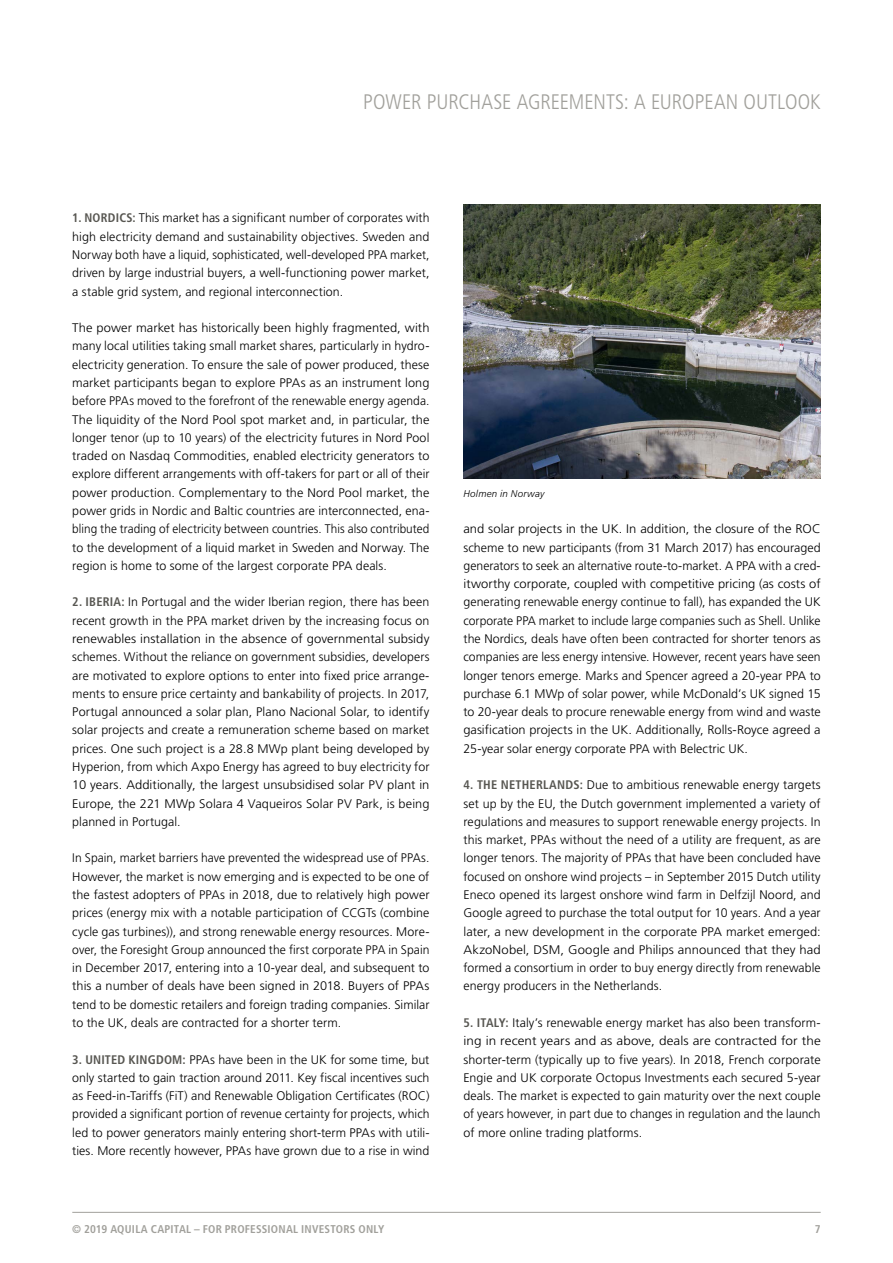
<style>
.page{position:relative;width:893px;height:1263px;background:#fff}
.page>*{position:absolute;margin:0;border:0;box-sizing:border-box;transform-origin:0 0}
.t1{font:300 condensed 21px "Frutiger LT Pro";color:#a1a09b}
.t2{font:300 12.45px/18.3px "Frutiger LT Pro";letter-spacing:.005em;color:#000;text-align:justify}
.t3{font:300 12.45px/18.3px "Frutiger LT Pro";letter-spacing:.005em;color:#000;text-align:justify;scale:1.04 1}
.t4{font:700 condensed 11.25px "Frutiger LT Pro";letter-spacing:.02em;color:#a1a09b}
.t5{font:italic 300 9.75px "Frutiger LT Pro";letter-spacing:.025em;color:#000}
.s1{font-weight:700;font-stretch:condensed;color:#575651}
</style>
<div class="page">
<hr style="left:72px;top:1212px;width:749px;height:1px;background:#a1a09b">
<img style="left:463px;top:204px;width:358px;height:274px">
<h1 class="t1" style="left:363px;top:90px;width:459px">POWER PURCHASE AGREEMENTS: A EUROPEAN OUTLOOK</h1>
<p class="t2" style="left:72px;top:209px;width:359px"><span class="s1">1. NORDICS:</span> This market has a significant number of corporates with high electricity demand and sustainability objectives. Sweden and Norway both have a liquid, sophisticated, well-developed PPA market, driven by large industrial buyers, a well-functioning power market, a stable grid system, and regional interconnection.</p>
<p class="t3" style="left:72px;top:319px;width:345px">The power market has historically been highly fragmented, with many local utilities taking small market shares, particularly in hydro&shy;electricity generation. To ensure the sale of power produced, these market participants began to explore PPAs as an instrument long before PPAs moved to the forefront of the renewable energy agenda.<br>The liquidity of the Nord Pool spot market and, in particular, the longer tenor (up to 10 years) of the electricity futures in Nord Pool traded on Nasdaq Commodities, enabled electricity generators to explore different arrangements with off-takers for part or all of their power production. Complementary to the Nord Pool market, the power grids in Nordic and Baltic countries are interconnected, ena&shy;bling the trading of electricity between countries. This also contributed to the development of a liquid market in Sweden and Norway. The region is home to some of the largest corporate PPA deals.</p>
<p class="t2" style="left:72px;top:593px;width:359px"><span class="s1">2. IBERIA:</span> In Portugal and the wider Iberian region, there has been recent growth in the PPA market driven by the increasing focus on renewables installation in the absence of governmental subsidy schemes. Without the reliance on government subsidies, developers are motivated to explore options to enter into fixed price arrange&shy;ments to ensure price certainty and bankability of projects. In 2017, Portugal announced a solar plan, Plano Nacional Solar, to identify solar projects and create a remuneration scheme based on market prices. One such project is a 28.8 MWp plant being developed by Hyperion, from which Axpo Energy has agreed to buy electricity for 10 years. Additionally, the largest unsubsidised solar PV plant in Europe, the 221 MWp Solara 4 Vaqueiros Solar PV Park, is being planned in Portugal.</p>
<p class="t2" style="left:72px;top:849px;width:359px">In Spain, market barriers have prevented the widespread use of PPAs.<br>However, the market is now emerging and is expected to be one of the fastest adopters of PPAs in 2018, due to relatively high power prices (energy mix with a notable participation of CCGTs (combine cycle gas turbines)), and strong renewable energy resources. More&shy;over, the Foresight Group announced the first corporate PPA in Spain in December 2017, entering into a 10-year deal, and subsequent to this a number of deals have been signed in 2018. Buyers of PPAs tend to be domestic retailers and foreign trading companies. Similar to the UK, deals are contracted for a shorter term.</p>
<p class="t2" style="left:72px;top:1050px;width:359px"><span class="s1">3. UNITED KINGDOM:</span> PPAs have been in the UK for some time, but only started to gain traction around 2011. Key fiscal incentives such as Feed-in-Tariffs (FiT) and Renewable Obligation Certificates (ROC) provided a significant portion of revenue certainty for projects, which led to power generators mainly entering short-term PPAs with utili&shy;ties. More recently however, PPAs have grown due to a rise in wind</p>
<p class="t5" style="left:463px;top:488px;width:82px">Holmen in Norway</p>
<p class="t3" style="left:463px;top:520px;width:345px">and solar projects in the UK. In addition, the closure of the ROC scheme to new participants (from 31 March 2017) has encouraged generators to seek an alternative route-to-market. A PPA with a cred&shy;itworthy corporate, coupled with competitive pricing (as costs of generating renewable energy continue to fall), has expanded the UK corporate PPA market to include large companies such as Shell. Unlike the Nordics, deals have often been contracted for shorter tenors as companies are less energy intensive. However, recent years have seen longer tenors emerge. Marks and Spencer agreed a 20-year PPA to purchase 6.1 MWp of solar power, while McDonald’s UK signed 15 to 20-year deals to procure renewable energy from wind and waste gasification projects in the UK. Additionally, Rolls-Royce agreed a 25-year solar energy corporate PPA with Belectric UK.</p>
<p class="t2" style="left:463px;top:776px;width:359px"><span class="s1">4. THE NETHERLANDS:</span> Due to ambitious renewable energy targets set up by the EU, the Dutch government implemented a variety of regulations and measures to support renewable energy projects. In this market, PPAs without the need of a utility are frequent, as are longer tenors. The majority of PPAs that have been concluded have focused on onshore wind projects – in September 2015 Dutch utility Eneco opened its largest onshore wind farm in Delfzijl Noord, and Google agreed to purchase the total output for 10 years. And a year later, a new development in the corporate PPA market emerged:<br>AkzoNobel, DSM, Google and Philips announced that they had formed a consortium in order to buy energy directly from renewable energy producers in the Netherlands.</p>
<p class="t2" style="left:463px;top:1013px;width:359px"><span class="s1">5. ITALY:</span> Italy’s renewable energy market has also been transform&shy;ing in recent years and as above, deals are contracted for the shorter-term (typically up to five years). In 2018, French corporate Engie and UK corporate Octopus Investments each secured 5-year deals. The market is expected to gain maturity over the next couple of years however, in part due to changes in regulation and the launch of more online trading platforms.</p>
<p class="t4" style="left:72px;top:1222px;width:314px">© 2019 AQUILA CAPITAL – FOR PROFESSIONAL INVESTORS ONLY</p>
<p class="t4" style="left:815px;top:1222px;width:7px">7</p>
</div>
